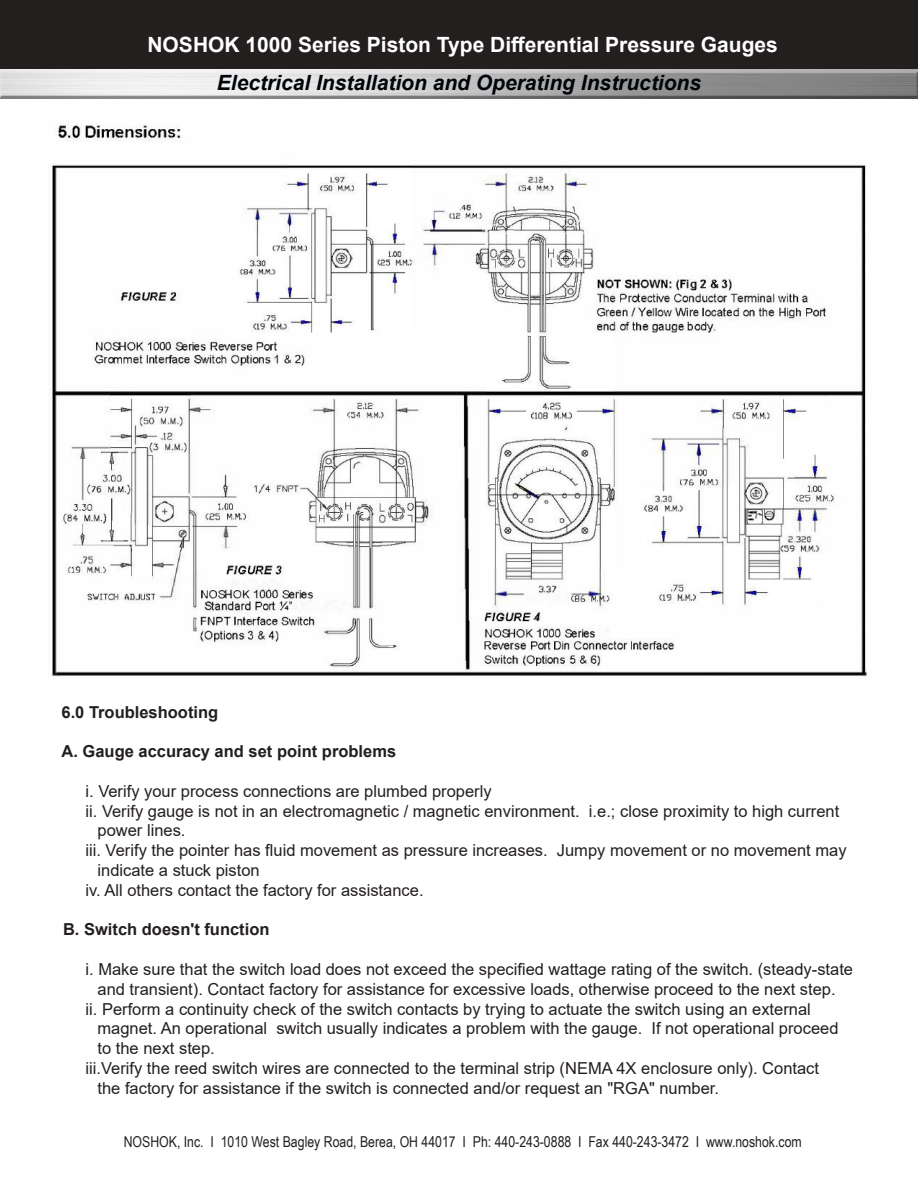
<style>
.page{position:relative;width:918px;height:1188px;background:#fff}
.page>*{position:absolute;margin:0;border:0;box-sizing:border-box;transform-origin:0 0}
.t1{font:700 21px "Arial";color:#fff}
.t2{font:italic 700 21px "Arial";color:#000409}
.t3{font:16.5px "Arial";color:#241f1f}
.t4{font:700 16.5px "Arial";color:#241f1f}
.t5{font:15px "Arial Narrow";color:#241f1f}
</style>
<div class="page">
<img style="left:50px;top:125px;width:819px;height:552px">
<div style="left:0;top:0;width:918px;height:70px;background:#241f1f"></div>
<div style="left:0;top:70px;width:918px;height:30px;background:#241f1f;opacity:.75"></div>
<p class="t1" style="left:147px;top:30px;width:632px">NOSHOK 1000 Series Piston Type Differential Pressure Gauges</p>
<p class="t2" style="left:217px;top:69px;width:486px">Electrical Installation and Operating Instructions</p>
<p class="t4" style="left:62px;top:700px;width:158px">6.0 Troubleshooting</p>
<p class="t4" style="left:62px;top:740px;width:336px">A. Gauge accuracy and set point problems</p>
<p class="t3" style="left:86px;top:780px;width:408px">i. Verify your process connections are plumbed properly</p>
<p class="t3" style="left:86px;top:799px;width:755px">ii. Verify gauge is not in an electromagnetic / magnetic environment. i.e.; close proximity to high current</p>
<p class="t3" style="left:98px;top:819px;width:90px">power lines.</p>
<p class="t3" style="left:86px;top:839px;width:763px">iii. Verify the pointer has fluid movement as pressure increases. Jumpy movement or no movement may</p>
<p class="t3" style="left:98px;top:859px;width:164px">indicate a stuck piston</p>
<p class="t3" style="left:86px;top:879px;width:340px">iv. All others contact the factory for assistance.</p>
<p class="t4" style="left:63px;top:918px;width:208px">B. Switch doesn't function</p>
<p class="t3" style="left:86px;top:958px;width:769px">i. Make sure that the switch load does not exceed the specified wattage rating of the switch. (steady-state</p>
<p class="t3" style="left:98px;top:978px;width:740px">and transient). Contact factory for assistance for excessive loads, otherwise proceed to the next step.</p>
<p class="t3" style="left:86px;top:997px;width:727px">ii. Perform a continuity check of the switch contacts by trying to actuate the switch using an external</p>
<p class="t3" style="left:98px;top:1017px;width:743px">magnet. An operational switch usually indicates a problem with the gauge. If not operational proceed</p>
<p class="t3" style="left:98px;top:1037px;width:119px">to the next step.</p>
<p class="t3" style="left:86px;top:1057px;width:735px">iii.Verify the reed switch wires are connected to the terminal strip (NEMA 4X enclosure only). Contact</p>
<p class="t3" style="left:98px;top:1077px;width:623px">the factory for assistance if the switch is connected and/or request an "RGA" number.</p>
<p class="t5" style="left:124px;top:1131px;width:680px">NOSHOK, Inc. I 1010 West Bagley Road, Berea, OH 44017 I Ph: 440-243-0888 I Fax 440-243-3472 I www.noshok.com</p>
</div>
